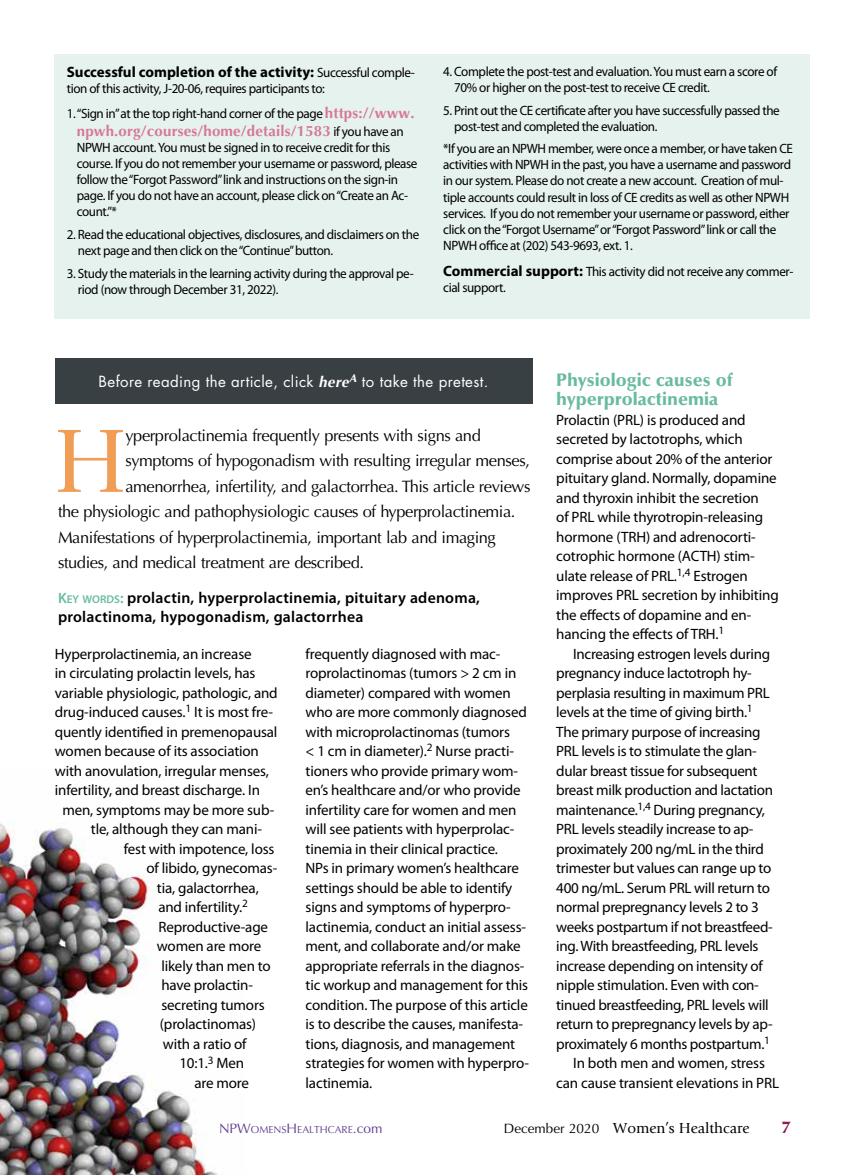
<style>
.page{position:relative;width:864px;height:1175px;background:#fff}
.page>*{position:absolute;margin:0;border:0;box-sizing:border-box;transform-origin:0 0}
.t1{font:93.75px "Giovanni";color:#f09d55}
.t2{font:900 18px/19.5px "Optima";color:#69bb9f}
.t3{font:900 16.65px "Optima";color:#8a1e4f}
.t4{font:16.5px "Optima";letter-spacing:-.025em;color:#000}
.t5{font:600 15.75px/19.5px "Myriad Pro";letter-spacing:.015em;color:#000}
.t6{font:15.15px "Giovanni";color:#000}
.t7{font:15px/19.5px "Myriad Pro";letter-spacing:-.01em;color:#000}
.t8{font:700 15px "Myriad Pro";color:#000}
.t9{font:15px "Futura";letter-spacing:.025em;color:#fff}
.t10{font:700 15px "Optima";letter-spacing:.015em;color:#d67898}
.t11{font:13.5px/16px "Myriad Pro";letter-spacing:-.03em;color:#000}
.t12{font:10.2px "Optima";color:#623d91}
.s1{font-weight:400;font-size:13.5px}
.s2{font-family:"Optima";font-weight:700;font-size:15px;color:#d67898}
.s3{font-family:"Myriad Pro";font-weight:400;font-size:13.5px;color:#000}
.s4{font-weight:700;font-size:15px}
.s5{font-family:"Optima";font-weight:700;font-style:italic}
.s6{font-size:15px;color:#69bb9f}
.s7{font-size:11.25px;color:#69bb9f}
.s8{font-size:13.65px}
.s9{font-family:"Optima";font-size:13.5px}
.s10{font-family:"Optima";font-size:13.65px}
</style>
<div class="page">
<img style="left:0;top:822px;width:217px;height:352px">
<div style="left:55px;top:54px;width:755px;height:264px;background:#e2f0eb"></div>
<div style="left:55px;top:358px;width:477px;height:46px;background:#384044"></div>
<p class="t8" style="left:67px;top:64px;width:350px">Successful completion of the activity: <span class="s1">Successful comple-</span></p>
<p class="t11" style="left:67px;top:81px;width:260px">tion of this activity, J-20-06, requires participants to:</p>
<p class="t11" style="left:67px;top:106px;width:349px">1. “Sign in” at the top right-hand corner of the page <span class="s2">https://www.</span></p>
<p class="t10" style="left:77px;top:122px;width:328px">npwh.org/courses/home/details/1583 <span class="s3">if you have an</span></p>
<p class="t11" style="left:77px;top:140px;width:342px">NPWH account. You must be signed in to receive credit for this course. If you do not remember your username or password, please follow the “Forgot Password” link and instructions on the sign-in page. If you do not have an account, please click on “Create an Ac&shy;count.”*</p>
<p class="t11" style="left:78px;top:227px;width:343px;text-indent:-11px">2. Read the educational objectives, disclosures, and disclaimers on the next page and then click on the “Continue” button.</p>
<p class="t11" style="left:78px;top:265px;width:337px;text-indent:-11px">3. Study the materials in the learning activity during the approval pe&shy;riod (now through December 31, 2022).</p>
<p class="t11" style="left:454px;top:64px;width:324px;text-indent:-11px">4. Complete the post-test and evaluation. You must earn a score of<br>70% or higher on the post-test to receive CE credit.</p>
<p class="t11" style="left:454px;top:102px;width:327px;text-indent:-11px">5. Print out the CE certificate after you have successfully passed the post-test and completed the evaluation.</p>
<p class="t11" style="left:443px;top:141px;width:351px">*If you are an NPWH member, were once a member, or have taken CE activities with NPWH in the past, you have a username and password in our system. Please do not create a new account. Creation of mul&shy;tiple accounts could result in loss of CE credits as well as other NPWH services. If you do not remember your username or password, either click on the “Forgot Username” or “Forgot Password” link or call the NPWH office at (202) 543-9693, ext. 1.</p>
<p class="t11" style="left:443px;top:264px;width:352px"><span class="s4">Commercial support:</span> This activity did not receive any commer&shy;cial support.</p>
<p class="t9" style="left:99px;top:371px;width:391px">Before reading the article, click <span class="s5">here</span><sup>A</sup> to take the pretest.</p>
<h1 class="t1" style="left:53px;top:408px;width:76px">H</h1>
<p class="t4" style="left:125px;top:425px;width:357px">yperprolactinemia frequently presents with signs and</p>
<p class="t4" style="left:125px;top:451px;width:406px">symptoms of hypogonadism with resulting irregular menses,</p>
<p class="t4" style="left:125px;top:476px;width:407px">amenorrhea, infertility, and galactorrhea. This article reviews</p>
<p class="t4" style="left:58px;top:502px;width:459px">the physiologic and pathophysiologic causes of hyperprolactinemia.</p>
<p class="t4" style="left:58px;top:527px;width:439px">Manifestations of hyperprolactinemia, important lab and imaging</p>
<p class="t4" style="left:58px;top:553px;width:308px">studies, and medical treatment are described.</p>
<p class="t5" style="left:58px;top:588px;width:423px"><span class="s6">K</span><span class="s7">EY WORDS</span><span class="s6">:</span> prolactin, hyperprolactinemia, pituitary adenoma, prolactinoma, hypogonadism, galactorrhea</p>
<p class="t7" style="left:55px;top:644px;width:198px">Hyperprolactinemia, an increase</p>
<p class="t7" style="left:55px;top:664px;width:202px">in circulating prolactin levels, has</p>
<p class="t7" style="left:55px;top:683px;width:224px">variable physiologic, pathologic, and</p>
<p class="t7" style="left:55px;top:703px;width:220px">drug-induced causes.<sup>1</sup> It is most fre-</p>
<p class="t7" style="left:55px;top:722px;width:224px">quently identified in premenopausal</p>
<p class="t7" style="left:55px;top:742px;width:206px">women because of its association</p>
<p class="t7" style="left:55px;top:761px;width:216px">with anovulation, irregular menses,</p>
<p class="t7" style="left:55px;top:781px;width:207px">infertility, and breast discharge. In</p>
<p class="t7" style="left:62px;top:800px;width:213px">men, symptoms may be more sub-</p>
<p class="t7" style="left:91px;top:820px;width:173px">tle, although they can mani-</p>
<p class="t7" style="left:124px;top:839px;width:152px">fest with impotence, loss</p>
<p class="t7" style="left:146px;top:859px;width:132px">of libido, gynecomas-</p>
<p class="t7" style="left:157px;top:878px;width:103px">tia, galactorrhea,</p>
<p class="t7" style="left:158px;top:898px;width:91px">and infertility.<sup>2</sup></p>
<p class="t7" style="left:158px;top:917px;width:111px">Reproductive-age</p>
<p class="t7" style="left:157px;top:937px;width:106px">women are more</p>
<p class="t7" style="left:161px;top:956px;width:111px">likely than men to</p>
<p class="t7" style="left:161px;top:976px;width:93px">have prolactin-</p>
<p class="t7" style="left:161px;top:995px;width:105px">secreting tumors</p>
<p class="t7" style="left:160px;top:1015px;width:98px">(prolactinomas)</p>
<p class="t7" style="left:163px;top:1034px;width:85px">with a ratio of</p>
<p class="t7" style="left:179px;top:1054px;width:66px">10:1.<sup>3</sup> Men</p>
<p class="t7" style="left:194px;top:1073px;width:56px">are more</p>
<p class="t7" style="left:306px;top:644px;width:225px">frequently diagnosed with mac&shy;roprolactinomas (tumors &gt; 2 cm in diameter) compared with women who are more commonly diagnosed with microprolactinomas (tumors<br>&lt; 1 cm in diameter).<sup>2</sup> Nurse practi&shy;tioners who provide primary wom&shy;en’s healthcare and/or who provide infertility care for women and men will see patients with hyperprolac&shy;tinemia in their clinical practice.<br>NPs in primary women’s healthcare settings should be able to identify signs and symptoms of hyperpro&shy;lactinemia, conduct an initial assess&shy;ment, and collaborate and/or make appropriate referrals in the diagnos&shy;tic workup and management for this condition. The purpose of this article is to describe the causes, manifesta&shy;tions, diagnosis, and management strategies for women with hyperpro&shy;lactinemia.</p>
<p class="t2" style="left:556px;top:370px;width:178px">Physiologic causes of hyperprolactinemia</p>
<p class="t7" style="left:556px;top:410px;width:224px">Prolactin (PRL) is produced and secreted by lactotrophs, which comprise about 20% of the anterior pituitary gland. Normally, dopamine and thyroxin inhibit the secretion<br>of PRL while thyrotropin-releasing hormone (TRH) and adrenocorti&shy;cotrophic hormone (ACTH) stim&shy;ulate release of PRL.<sup>1,4</sup> Estrogen improves PRL secretion by inhibiting the effects of dopamine and en&shy;hancing the effects of TRH.<sup>1</sup></p>
<p class="t7" style="left:573px;top:644px;width:199px">Increasing estrogen levels during</p>
<p class="t7" style="left:556px;top:664px;width:197px">pregnancy induce lactotroph hy-</p>
<p class="t7" style="left:556px;top:683px;width:215px">perplasia resulting in maximum PRL</p>
<p class="t7" style="left:556px;top:703px;width:198px">levels at the time of giving birth.<sup>1</sup></p>
<p class="t7" style="left:556px;top:722px;width:206px">The primary purpose of increasing</p>
<p class="t7" style="left:556px;top:742px;width:202px">PRL levels is to stimulate the glan-</p>
<p class="t7" style="left:556px;top:761px;width:203px">dular breast tissue for subsequent</p>
<p class="t7" style="left:556px;top:781px;width:218px">breast milk production and lactation</p>
<p class="t7" style="left:556px;top:800px;width:210px">maintenance.<sup>1,4</sup> During pregnancy,</p>
<p class="t7" style="left:556px;top:820px;width:199px">PRL levels steadily increase to ap-</p>
<p class="t7" style="left:556px;top:839px;width:209px">proximately 200 ng/mL in the third</p>
<p class="t7" style="left:556px;top:859px;width:217px">trimester but values can range up to</p>
<p class="t7" style="left:556px;top:878px;width:215px">400 ng/mL. Serum PRL will return to</p>
<p class="t7" style="left:556px;top:898px;width:204px">normal prepregnancy levels 2 to 3</p>
<p class="t7" style="left:556px;top:917px;width:218px">weeks postpartum if not breastfeed-</p>
<p class="t7" style="left:556px;top:937px;width:204px">ing. With breastfeeding, PRL levels</p>
<p class="t7" style="left:556px;top:956px;width:208px">increase depending on intensity of</p>
<p class="t7" style="left:556px;top:976px;width:204px">nipple stimulation. Even with con-</p>
<p class="t7" style="left:556px;top:995px;width:214px">tinued breastfeeding, PRL levels will</p>
<p class="t7" style="left:556px;top:1015px;width:218px">return to prepregnancy levels by ap-</p>
<p class="t7" style="left:556px;top:1034px;width:215px">proximately 6 months postpartum.<sup>1</sup></p>
<p class="t7" style="left:573px;top:1054px;width:193px">In both men and women, stress</p>
<p class="t7" style="left:556px;top:1073px;width:224px">can cause transient elevations in PRL</p>
<p class="t12" style="left:219px;top:1123px;width:165px"><span class="s8">NP</span><span class="s8">W</span>OMENS<span class="s8">H</span>EALTHCARE<span class="s8">.com</span></p>
<p class="t6" style="left:504px;top:1119px;width:247px"><span class="s9">December</span> <span class="s10">2020</span> Women’s Healthcare</p>
<p class="t3" style="left:782px;top:1117px;width:10px">7</p>
</div>
